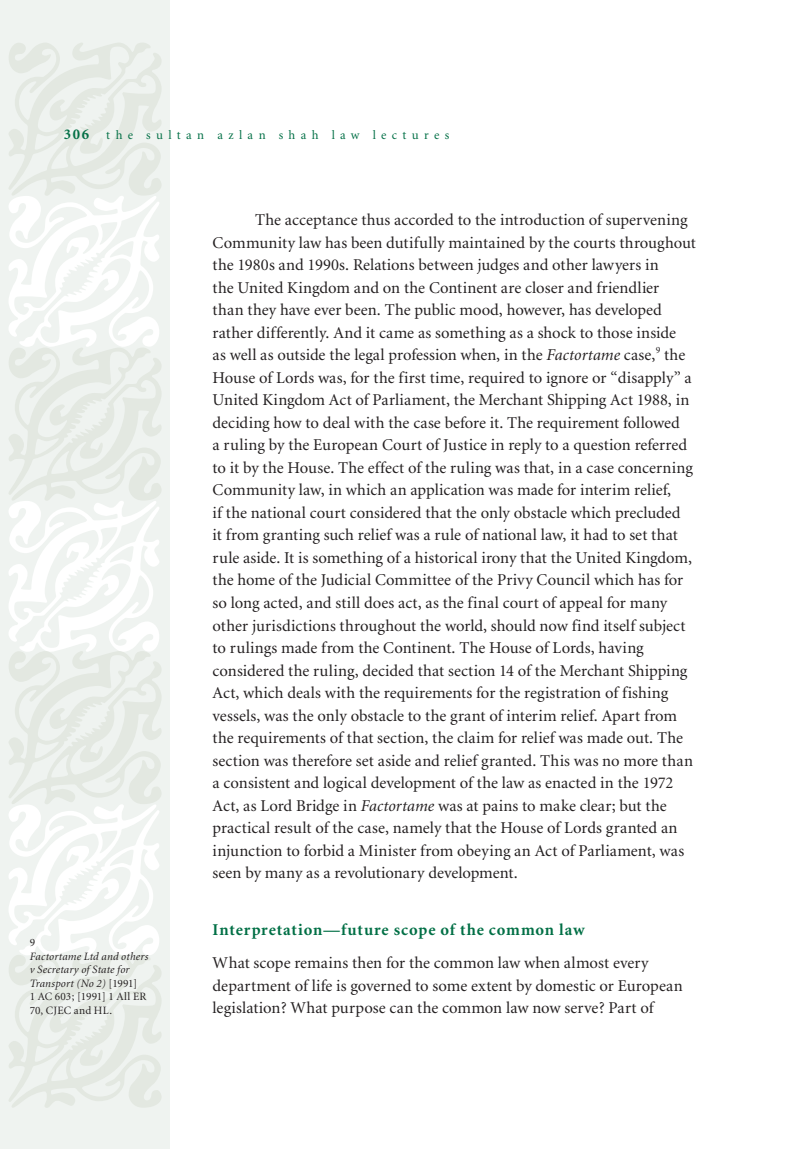
<style>
.page{position:relative;width:808px;height:1149px;background:#fff}
.page>*{position:absolute;margin:0;border:0;box-sizing:border-box;transform-origin:0 0}
.Main_Body_Text{font:16.5px/22.5px "Minion";color:#231f20}
.SAS_Ist_Para{font:16.5px/22.5px "Minion";color:#231f20}
.SAS_Sub-Head_Para{font:700 16.5px "Minion";letter-spacing:.05em;color:#016f45}
.t1{font:12.75px "Minion";letter-spacing:.42em;color:#016f45}
.Main_Body_Text-2{font:italic 11.25px/13.5px "Minion";letter-spacing:.02em;color:#231f20}
.Main_Body_Text-3{font:11.25px/13.5px "Minion";letter-spacing:.015em;color:#231f20}
.Main_Body_Text-4{font:9.6px "Minion";color:#231f20}
.s1{font-weight:700;font-size:15px}
.s2{font-style:normal}
.s3{font-style:italic}
</style>
<div class="page">
<div style="left:0;top:0;width:170px;height:1148px;background:#eff3f0"></div>
<svg style="left:9px;top:43px;width:152px;height:1064px"></svg>
<p class="t1" style="left:64px;top:128px;width:387px"><span class="s1">306</span> the sultan azlan shah law lectures</p>
<p class="Main_Body_Text-3" style="left:30px;top:936px;width:7px">9</p>
<p class="Main_Body_Text-2" style="left:30px;top:949px;width:120px">Factortame Ltd and others v Secretary of State for<br>Transport (No 2) <span class="s2">[1991]</span></p>
<p class="Main_Body_Text-3" style="left:30px;top:990px;width:118px">1 AC 603; [1991] 1 All ER<br>70, CJEC and HL.</p>
<p class="Main_Body_Text" style="left:213px;top:209px;width:485px;text-indent:43px">The acceptance thus accorded to the introduction of supervening Community law has been dutifully maintained by the courts throughout the 1980s and 1990s. Relations between judges and other lawyers in<br>the United Kingdom and on the Continent are closer and friendlier<br>than they have ever been. The public mood, however, has developed rather differently. And it came as something as a shock to those inside<br>as well as outside the legal profession when, in the <span class="s3">Factortame</span> case,</p>
<p class="Main_Body_Text-4" style="left:656px;top:344px;width:6px">9</p>
<p class="Main_Body_Text" style="left:213px;top:344px;width:482px;text-indent:451px">the House of Lords was, for the first time, required to ignore or “disapply” a United Kingdom Act of Parliament, the Merchant Shipping Act 1988, in deciding how to deal with the case before it. The requirement followed<br>a ruling by the European Court of Justice in reply to a question referred to it by the House. The effect of the ruling was that, in a case concerning Community law, in which an application was made for interim relief,<br>if the national court considered that the only obstacle which precluded it from granting such relief was a rule of national law, it had to set that rule aside. It is something of a historical irony that the United Kingdom, the home of the Judicial Committee of the Privy Council which has for so long acted, and still does act, as the final court of appeal for many other jurisdictions throughout the world, should now find itself subject to rulings made from the Continent. The House of Lords, having considered the ruling, decided that section 14 of the Merchant Shipping Act, which deals with the requirements for the registration of fishing vessels, was the only obstacle to the grant of interim relief. Apart from the requirements of that section, the claim for relief was made out. The section was therefore set aside and relief granted. This was no more than a consistent and logical development of the law as enacted in the 1972<br>Act, as Lord Bridge in <span class="s3">Factortame</span> was at pains to make clear; but the practical result of the case, namely that the House of Lords granted an injunction to forbid a Minister from obeying an Act of Parliament, was seen by many as a revolutionary development.</p>
<p class="SAS_Sub-Head_Para" style="left:213px;top:921px;width:373px">Interpretation—future scope of the common law</p>
<p class="SAS_Ist_Para" style="left:213px;top:952px;width:472px">What scope remains then for the common law when almost every department of life is governed to some extent by domestic or European legislation? What purpose can the common law now serve? Part of</p>
</div>
